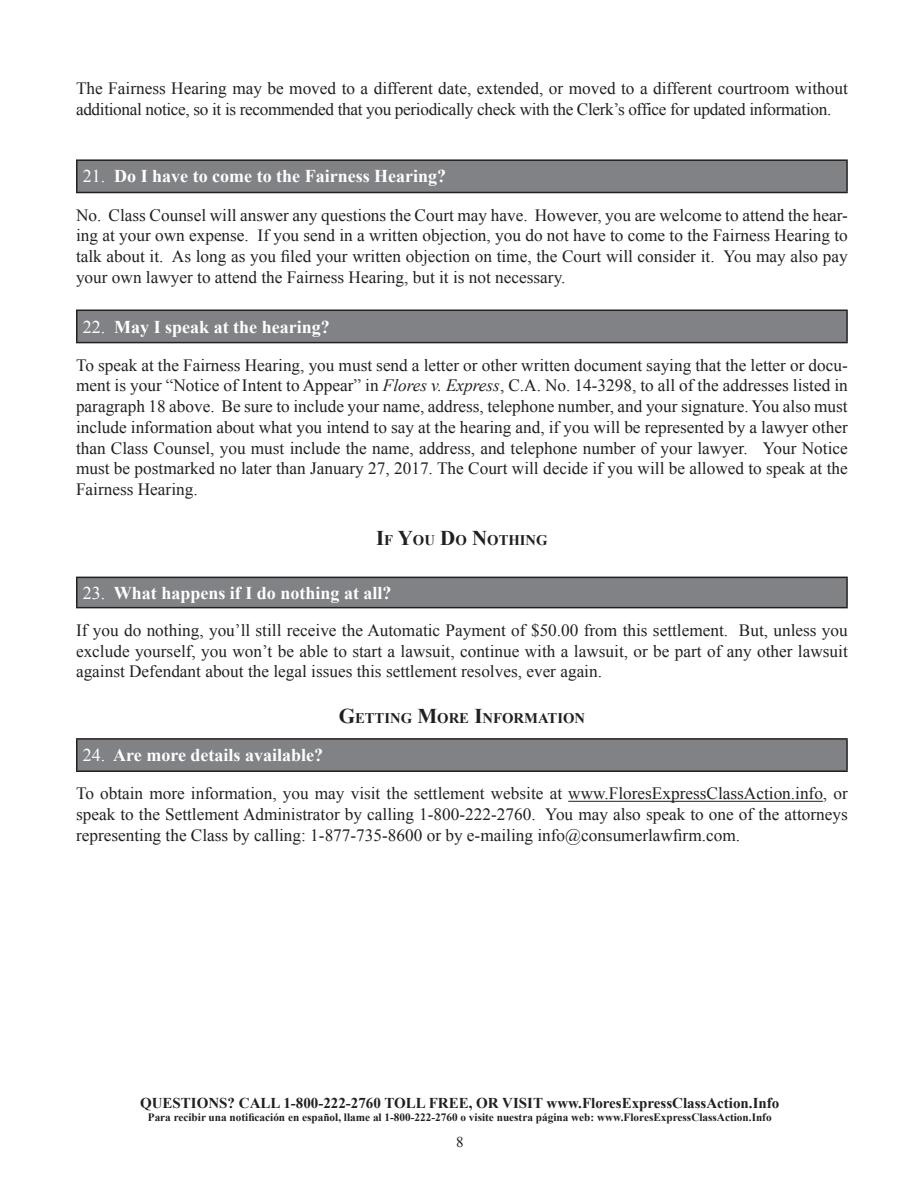
<style>
.page{position:relative;width:918px;height:1188px;background:#fff}
.page>*{position:absolute;margin:0;border:0;box-sizing:border-box;transform-origin:0 0}
.t1{font:700 18px "Times New Roman";color:#fff}
.t2{font:17.25px/20.7px "Times New Roman";color:#231f20;text-align:justify}
.t3{font:17.25px/20.7px "Times New Roman";letter-spacing:-.02em;color:#231f20}
.t4{font:700 15px "Times New Roman";color:#231f20}
.t5{font:15px "Times New Roman";color:#231f20}
.t6{font:700 14.7px "Times New Roman";color:#231f20}
.t7{font:700 11.25px "Times New Roman";color:#231f20}
.s1{font-weight:400}
.s2{font-style:italic}
.s3{font-size:21px}
</style>
<div class="page">
<hr style="left:568px;top:801px;width:255px;height:1px;background:#231f20">
<div style="left:77px;top:160px;width:770px;height:33px;background:#808285"></div>
<hr style="left:76px;top:159px;width:772px;height:2px;background:#231f20">
<hr style="left:76px;top:161px;width:2px;height:31px;background:#231f20">
<hr style="left:846px;top:161px;width:2px;height:31px;background:#231f20">
<hr style="left:76px;top:192px;width:772px;height:1px;background:#231f20">
<div style="left:77px;top:310px;width:770px;height:33px;background:#808285"></div>
<hr style="left:76px;top:310px;width:772px;height:1px;background:#231f20">
<hr style="left:76px;top:311px;width:2px;height:31px;background:#231f20">
<hr style="left:846px;top:311px;width:2px;height:31px;background:#231f20">
<hr style="left:76px;top:342px;width:772px;height:1px;background:#231f20">
<div style="left:77px;top:577px;width:770px;height:31px;background:#808285"></div>
<hr style="left:76px;top:577px;width:772px;height:1px;background:#231f20">
<hr style="left:76px;top:578px;width:2px;height:29px;background:#231f20">
<hr style="left:846px;top:578px;width:2px;height:29px;background:#231f20">
<hr style="left:76px;top:607px;width:772px;height:1px;background:#231f20">
<div style="left:77px;top:739px;width:770px;height:32px;background:#808285"></div>
<hr style="left:76px;top:738px;width:772px;height:2px;background:#231f20">
<hr style="left:76px;top:740px;width:2px;height:30px;background:#231f20">
<hr style="left:846px;top:740px;width:2px;height:30px;background:#231f20">
<hr style="left:76px;top:770px;width:772px;height:2px;background:#231f20">
<p class="t3" style="left:76px;top:78px;width:773px">The Fairness Hearing may be moved to a different date, extended, or moved to a different courtroom without additional notice, so it is recommended that you periodically check with the Clerk’s office for updated information.</p>
<p class="t1" style="left:83px;top:164px;width:365px"><span class="s1">21.</span> Do I have to come to the Fairness Hearing?</p>
<p class="t2" style="left:76px;top:204px;width:773px">No. Class Counsel will answer any questions the Court may have. However, you are welcome to attend the hear&shy;ing at your own expense. If you send in a written objection, you do not have to come to the Fairness Hearing to talk about it. As long as you filed your written objection on time, the Court will consider it. You may also pay your own lawyer to attend the Fairness Hearing, but it is not necessary.</p>
<p class="t1" style="left:83px;top:314px;width:248px"><span class="s1">22.</span> May I speak at the hearing?</p>
<p class="t2" style="left:76px;top:354px;width:773px">To speak at the Fairness Hearing, you must send a letter or other written document saying that the letter or docu&shy;ment is your “Notice of Intent to Appear” in <span class="s2">Flores v. Express</span>, C.A. No. 14-3298, to all of the addresses listed in paragraph 18 above. Be sure to include your name, address, telephone number, and your signature. You also must include information about what you intend to say at the hearing and, if you will be represented by a lawyer other than Class Counsel, you must include the name, address, and telephone number of your lawyer. Your Notice must be postmarked no later than January 27, 2017. The Court will decide if you will be allowed to speak at the Fairness Hearing.</p>
<p class="t6" style="left:376px;top:530px;width:173px"><span class="s3">I</span>F <span class="s3">Y</span>OU <span class="s3">D</span>O <span class="s3">N</span>OTHING</p>
<p class="t1" style="left:83px;top:580px;width:310px"><span class="s1">23.</span> What happens if I do nothing at all?</p>
<p class="t2" style="left:76px;top:619px;width:773px">If you do nothing, you’ll still receive the Automatic Payment of $50.00 from this settlement. But, unless you exclude yourself, you won’t be able to start a lawsuit, continue with a lawsuit, or be part of any other lawsuit against Defendant about the legal issues this settlement resolves, ever again.</p>
<p class="t6" style="left:339px;top:708px;width:248px"><span class="s3">G</span>ETTING <span class="s3">M</span>ORE <span class="s3">I</span>NFORMATION</p>
<p class="t1" style="left:83px;top:743px;width:242px"><span class="s1">24.</span> Are more details available?</p>
<p class="t2" style="left:76px;top:783px;width:773px">To obtain more information, you may visit the settlement website at www.FloresExpressClassAction.info, or speak to the Settlement Administrator by calling 1-800-222-2760. You may also speak to one of the attorneys representing the Class by calling: 1-877-735-8600 or by e-mailing info@consumerlawfirm.com.</p>
<p class="t4" style="left:140px;top:1092px;width:641px">QUESTIONS? CALL 1-800-222-2760 TOLL FREE, OR VISIT www.FloresExpressClassAction.Info</p>
<p class="t7" style="left:148px;top:1110px;width:625px">Para recibir una notificación en español, llame al 1-800-222-2760 o visite nuestra página web: www.FloresExpressClassAction.Info</p>
<p class="t5" style="left:456px;top:1132px;width:9px">8</p>
</div>
